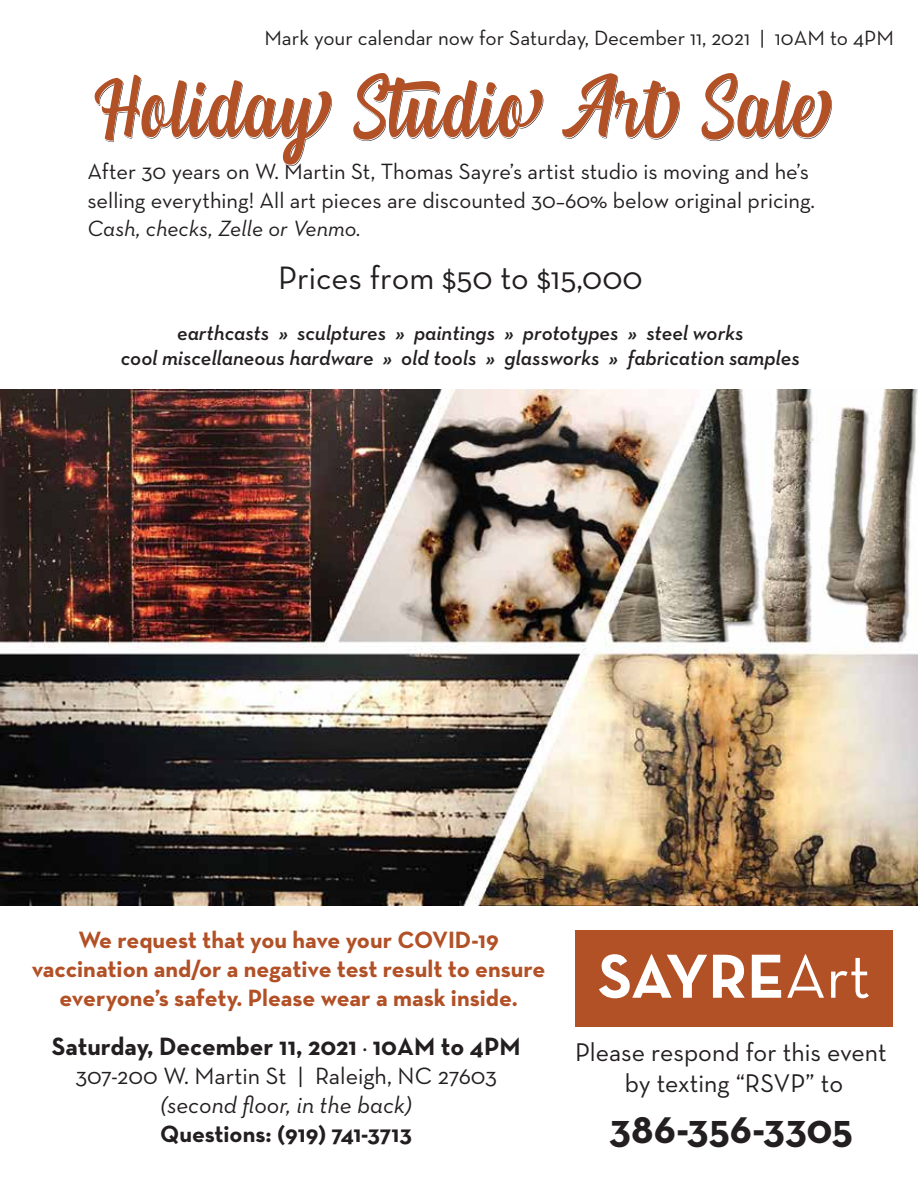
<style>
.page{position:relative;width:918px;height:1188px;background:#fff}
.page>*{position:absolute;margin:0;border:0;box-sizing:border-box;transform-origin:0 0}
.t1{font:700 63.3px "Neutra Text";letter-spacing:-.01em;color:#fff}
.t2{font:700 42.15px "Neutra Text";color:#231f20}
.t3{font:33px "Neutra Text";color:#231f20}
.t4{font:26.1px/31.2px "Neutra Text";color:#231f20;text-align:center}
.t5{font:700 25.5px "Neutra Text";color:#231f20}
.t6{font:700 24px/28.8px "Neutra Text";color:#b25026;text-align:center}
.t7{font:24px "Neutra Text";color:#231f20}
.t8{font:italic 24px "Neutra Text";color:#231f20}
.t9{font:700 24px "Neutra Text";color:#231f20}
.t10{font:22.5px/28.5px "Neutra Text";color:#231f20}
.t11{font:italic 22.5px "Neutra Text";color:#231f20}
.t12{font:italic 600 21px/25.2px "Neutra Text";color:#231f20;text-align:center}
.t13{font:21px "Neutra Text";color:#231f20}
.s1{font-weight:600;font-style:italic;font-size:21px}
.s2{font-weight:400}
</style>
<div class="page">
<div style="left:575px;top:931px;width:318px;height:96px;background:#b25026"></div>
<img style="left:0;top:390px;width:918px;height:516px">
<svg style="left:95px;top:75px;width:237px;height:91px"></svg>
<svg style="left:353px;top:73px;width:191px;height:68px"></svg>
<svg style="left:562px;top:73px;width:118px;height:67px"></svg>
<svg style="left:702px;top:73px;width:130px;height:68px"></svg>
<p class="t13" style="left:265px;top:25px;width:631px">Mark your calendar now for Saturday, December 11, 2021 | 10AM to 4PM</p>
<p class="t10" style="left:87px;top:157px;width:729px">After 30 years on W. Martin St, Thomas Sayre’s artist studio is moving and he’s selling everything! All art pieces are discounted 30–60% below original pricing.</p>
<p class="t11" style="left:87px;top:215px;width:275px">Cash, checks, Zelle or Venmo.</p>
<h3 class="t3" style="left:278px;top:258px;width:366px">Prices from $50 to $15,000</h3>
<p class="t12" style="left:121px;top:320px;width:681px">earthcasts » sculptures » paintings » prototypes » steel works<br>cool miscellaneous hardware » old tools » glassworks » fabrication samples</p>
<p class="t6" style="left:32px;top:925px;width:515px">We request that you have your COVID-19 vaccination and/or a negative test result to ensure everyone’s safety. Please wear a mask inside.</p>
<p class="t5" style="left:52px;top:1031px;width:470px">Saturday, December 11, 2021 <span class="s1">·</span> 10AM to 4PM</p>
<p class="t7" style="left:75px;top:1061px;width:423px">307-200 W. Martin St | Raleigh, NC 27603</p>
<p class="t8" style="left:161px;top:1090px;width:252px">(second floor, in the back)</p>
<p class="t9" style="left:160px;top:1119px;width:253px">Questions: (919) 741-3713</p>
<h1 class="t1" style="left:598px;top:937px;width:274px">SAYRE<span class="s2">Art</span></h1>
<p class="t4" style="left:575px;top:1036px;width:313px">Please respond for this event by texting “RSVP” to</p>
<h2 class="t2" style="left:609px;top:1102px;width:245px">386-356-3305</h2>
</div>
